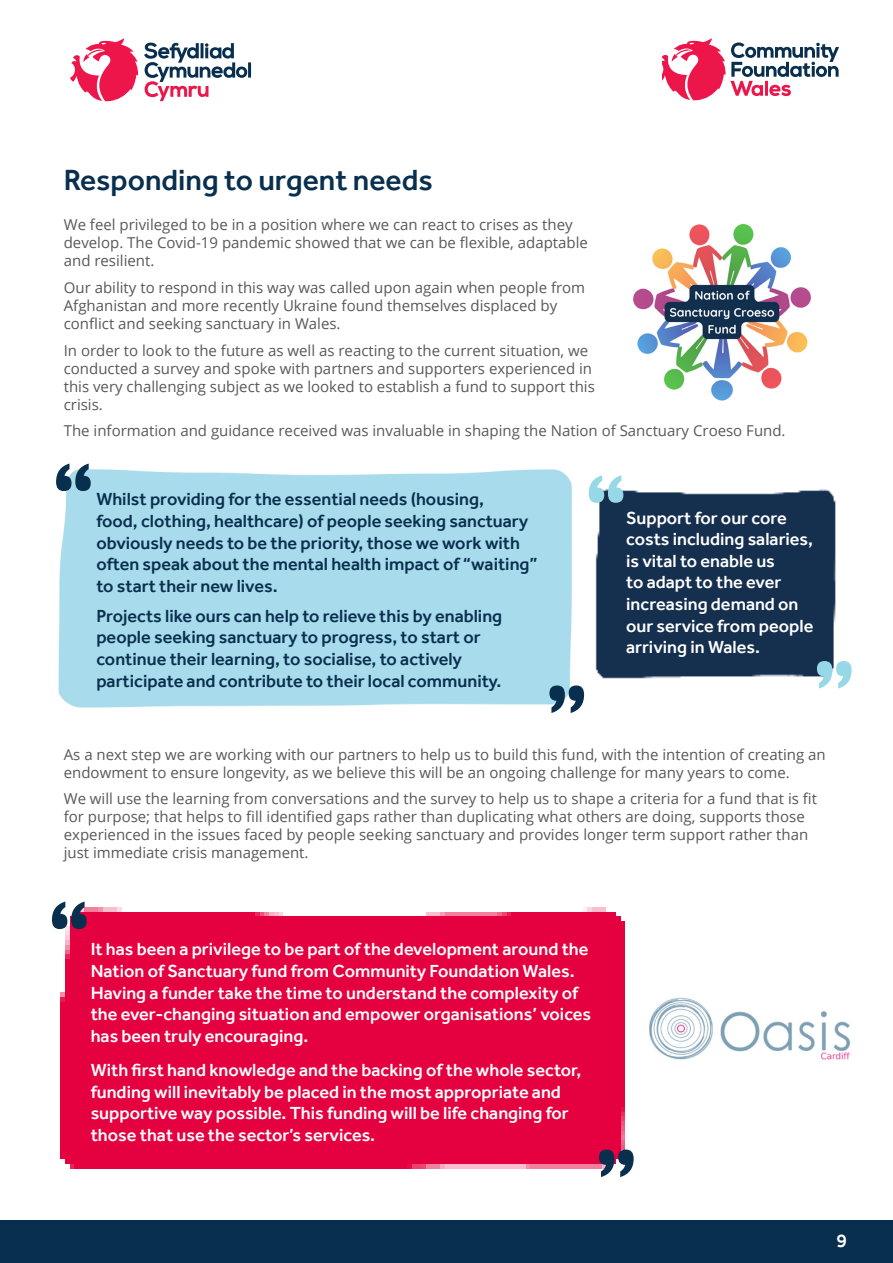
<style>
.page{position:relative;width:893px;height:1263px;background:#fff}
.page>*{position:absolute;margin:0;border:0;box-sizing:border-box;transform-origin:0 0}
.t1{font:700 90px "Britannic";color:#092f4f}
.t2{font:700 90px "Britannic";color:#96d8e8}
.t3{font:500 30px "Effra";color:#092f4f}
.t4{font:500 19.5px "Effra";color:#fff}
.t5{font:500 18px/21.6px "Effra";color:#fff}
.t6{font:500 18px/21.6px "Effra";color:#092f4f}
.t7{font:15px/18px "Open Sans";color:#57585a}
</style>
<div class="page">
<div style="left:0;top:1220px;width:893px;height:43px;background:#092f4f"></div>
<svg style="left:662px;top:38px;width:177px;height:62px"></svg>
<svg style="left:70px;top:38px;width:68px;height:63px"></svg>
<hr style="left:248px;top:62px;width:3px;height:16px;background:#092f4f">
<svg style="left:144px;top:43px;width:103px;height:58px"></svg>
<img style="left:633px;top:223px;width:178px;height:178px">
<div style="left:595px;top:489px;width:241px;height:190px;background:#152f4e"></div>
<div style="left:60px;top:907px;width:565px;height:262px;background:#e5003f"></div>
<img style="left:649px;top:997px;width:201px;height:63px">
<p class="t3" style="left:64px;top:162px;width:370px">Responding to urgent needs</p>
<p class="t7" style="left:64px;top:216px;width:526px">We feel privileged to be in a position where we can react to crises as they develop. The Covid-19 pandemic showed that we can be flexible, adaptable and resilient.</p>
<p class="t7" style="left:64px;top:278px;width:523px">Our ability to respond in this way was called upon again when people from<br>Afghanistan and more recently Ukraine found themselves displaced by conflict and seeking sanctuary in Wales.</p>
<p class="t7" style="left:64px;top:341px;width:533px">In order to look to the future as well as reacting to the current situation, we conducted a survey and spoke with partners and supporters experienced in this very challenging subject as we looked to establish a fund to support this crisis.</p>
<p class="t7" style="left:64px;top:421px;width:723px">The information and guidance received was invaluable in shaping the Nation of Sanctuary Croeso Fund.</p>
<p class="t1" style="left:52px;top:444px;width:45px">“</p>
<p class="t6" style="left:96px;top:488px;width:443px">Whilst providing for the essential needs (housing,<br>food, clothing, healthcare) of people seeking sanctuary obviously needs to be the priority, those we work with often speak about the mental health impact of “waiting” to start their new lives.</p>
<p class="t6" style="left:96px;top:605px;width:407px">Projects like ours can help to relieve this by enabling people seeking sanctuary to progress, to start or continue their learning, to socialise, to actively participate and contribute to their local community.</p>
<p class="t2" style="left:585px;top:455px;width:45px">“</p>
<p class="t1" style="left:588px;top:733px;width:45px;rotate:-180deg">“</p>
<p class="t5" style="left:626px;top:507px;width:189px">Support for our core costs including salaries, is vital to enable us<br>to adapt to the ever increasing demand on our service from people arriving in Wales.</p>
<p class="t2" style="left:856px;top:708px;width:45px;rotate:-180deg">“</p>
<p class="t7" style="left:64px;top:745px;width:763px">As a next step we are working with our partners to help us to build this fund, with the intention of creating an endowment to ensure longevity, as we believe this will be an ongoing challenge for many years to come.</p>
<p class="t7" style="left:64px;top:790px;width:755px">We will use the learning from conversations and the survey to help us to shape a criteria for a fund that is fit for purpose; that helps to fill identified gaps rather than duplicating what others are doing, supports those experienced in the issues faced by people seeking sanctuary and provides longer term support rather than just immediate crisis management.</p>
<p class="t1" style="left:48px;top:882px;width:45px">“</p>
<p class="t5" style="left:91px;top:938px;width:502px">It has been a privilege to be part of the development around the Nation of Sanctuary fund from Community Foundation Wales.<br>Having a funder take the time to understand the complexity of the ever-changing situation and empower organisations’ voices has been truly encouraging.</p>
<p class="t5" style="left:91px;top:1059px;width:492px">With first hand knowledge and the backing of the whole sector, funding will inevitably be placed in the most appropriate and supportive way possible. This funding will be life changing for those that use the sector’s services.</p>
<p class="t1" style="left:638px;top:1197px;width:45px;rotate:-180deg">“</p>
<h3 class="t4" style="left:836px;top:1229px;width:12px">9</h3>
</div>
